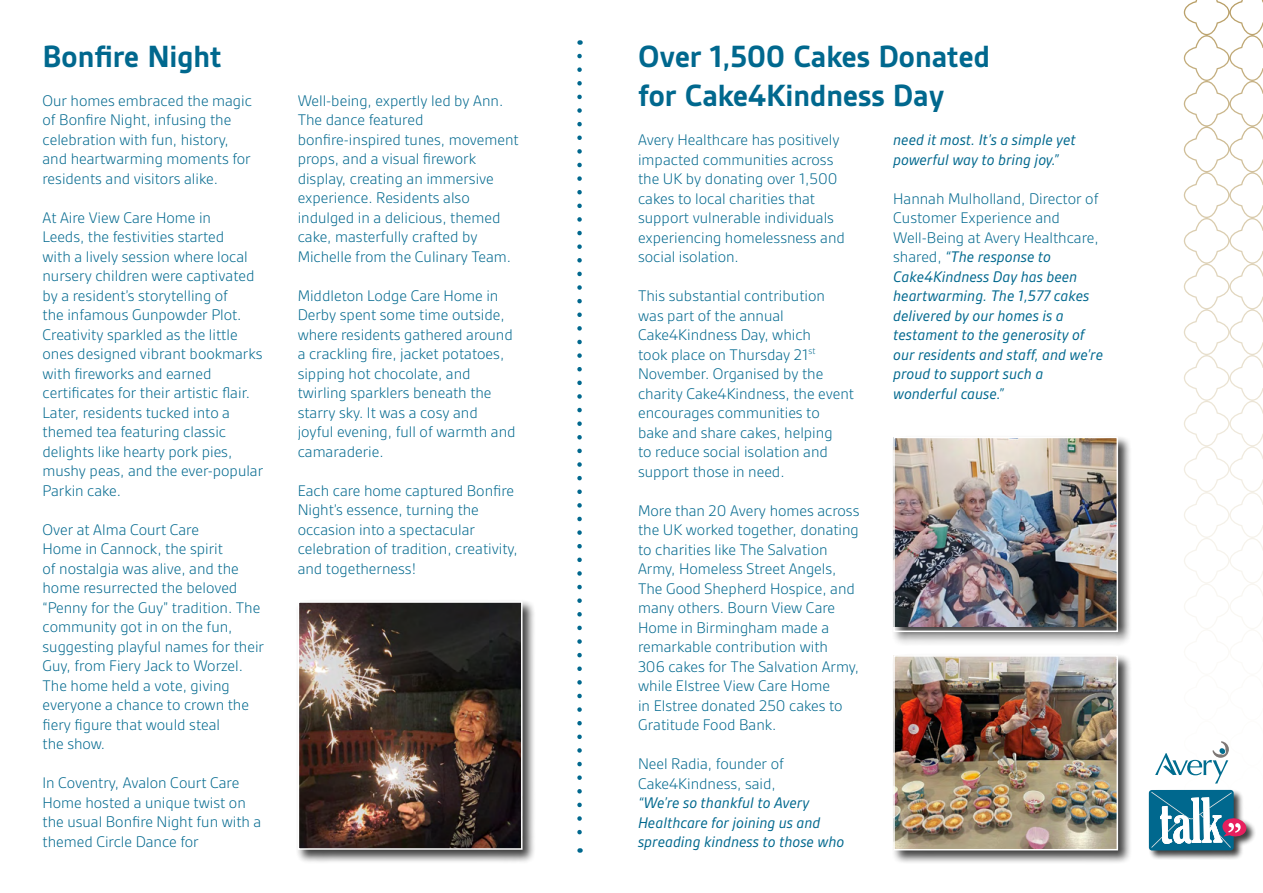
<style>
.page{position:relative;width:1263px;height:893px;background:#fff}
.page>*{position:absolute;margin:0;border:0;box-sizing:border-box;transform-origin:0 0}
.t1{font:700 33px "Gesta";color:#00688e}
.t2{font:300 16.5px/19.5px "Gesta";color:#00688e}
.t3{font:italic 16.5px/19.5px "Gesta";color:#00688e}
.s1{font-weight:300;font-style:normal}
</style>
<div class="page">
<svg style="left:577px;top:56px;width:5px;height:797px"></svg>
<div style="left:891px;top:653px;width:241px;height:212px;background:#000;opacity:.75"></div>
<img style="left:896px;top:658px;width:219px;height:189px">
<div style="left:893px;top:655px;width:225px;height:195px;border:2px solid #fff"></div>
<div style="left:891px;top:435px;width:241px;height:211px;background:#000;opacity:.75"></div>
<img style="left:896px;top:440px;width:219px;height:187px">
<div style="left:893px;top:437px;width:225px;height:195px;border:2px solid #fff"></div>
<div style="left:1147px;top:788px;width:109px;height:72px;background:#000;opacity:.75"></div>
<div style="left:1149px;top:790px;width:85px;height:60px;background:#00688e;border-radius:3px"></div>
<svg style="left:1155px;top:753px;width:29px;height:23px"></svg>
<svg style="left:1151px;top:792px;width:33px;height:56px"></svg>
<div style="left:295px;top:599px;width:242px;height:265px;background:#000;opacity:.75"></div>
<img style="left:301px;top:604px;width:218px;height:243px">
<div style="left:298px;top:601px;width:224px;height:249px;border:2px solid #fff"></div>
<svg style="left:1184px;top:0;width:79px;height:860px"></svg>
<h1 class="t1" style="left:43px;top:37px;width:181px">Bonfire Night</h1>
<p class="t2" style="left:43px;top:90px;width:211px">Our homes embraced the magic of Bonfire Night, infusing the celebration with fun, history, and heartwarming moments for residents and visitors alike.</p>
<p class="t2" style="left:43px;top:207px;width:222px">At Aire View Care Home in<br>Leeds, the festivities started<br>with a lively session where local nursery children were captivated by a resident’s storytelling of<br>the infamous Gunpowder Plot.<br>Creativity sparkled as the little ones designed vibrant bookmarks with fireworks and earned certificates for their artistic flair.<br>Later, residents tucked into a themed tea featuring classic delights like hearty pork pies, mushy peas, and the ever-popular<br>Parkin cake.</p>
<p class="t2" style="left:43px;top:519px;width:223px">Over at Alma Court Care<br>Home in Cannock, the spirit<br>of nostalgia was alive, and the home resurrected the beloved “Penny for the Guy” tradition. The community got in on the fun, suggesting playful names for their<br>Guy, from Fiery Jack to Worzel.<br>The home held a vote, giving everyone a chance to crown the fiery figure that would steal<br>the show.</p>
<p class="t2" style="left:43px;top:773px;width:220px">In Coventry, Avalon Court Care<br>Home hosted a unique twist on the usual Bonfire Night fun with a themed Circle Dance for</p>
<h1 class="t1" style="left:638px;top:37px;width:353px">Over 1,500 Cakes Donated</h1>
<p class="t2" style="left:298px;top:90px;width:207px">Well-being, expertly led by Ann.</p>
<h1 class="t1" style="left:638px;top:77px;width:308px">for Cake4Kindness Day</h1>
<p class="t2" style="left:298px;top:110px;width:223px">The dance featured bonfire-inspired tunes, movement props, and a visual firework display, creating an immersive experience. Residents also indulged in a delicious, themed cake, masterfully crafted by<br>Michelle from the Culinary Team.</p>
<p class="t2" style="left:298px;top:285px;width:219px">Middleton Lodge Care Home in<br>Derby spent some time outside, where residents gathered around a crackling fire, jacket potatoes, sipping hot chocolate, and twirling sparklers beneath the starry sky. It was a cosy and joyful evening, full of warmth and camaraderie.</p>
<p class="t2" style="left:298px;top:480px;width:222px">Each care home captured Bonfire<br>Night’s essence, turning the occasion into a spectacular celebration of tradition, creativity, and togetherness!</p>
<p class="t3" style="left:893px;top:130px;width:184px">need it most. It’s a simple yet powerful way to bring joy.”</p>
<p class="t3" style="left:893px;top:189px;width:211px"><span class="s1">Hannah Mulholland, Director of<br>Customer Experience and<br>Well-Being at Avery Healthcare, shared,</span> “The response to<br>Cake4Kindness Day has been heartwarming. The 1,577 cakes delivered by our homes is a testament to the generosity of our residents and staff, and we’re proud to support such a wonderful cause.”</p>
<p class="t2" style="left:638px;top:130px;width:208px">Avery Healthcare has positively impacted communities across the UK by donating over 1,500 cakes to local charities that support vulnerable individuals experiencing homelessness and social isolation.</p>
<p class="t2" style="left:638px;top:286px;width:217px">This substantial contribution was part of the annual<br>Cake4Kindness Day, which<br>took place on Thursday 21<sup>st<br></sup>November. Organised by the charity Cake4Kindness, the event encourages communities to bake and share cakes, helping<br>to reduce social isolation and support those in need.</p>
<p class="t2" style="left:638px;top:500px;width:223px">More than 20 Avery homes across the UK worked together, donating to charities like The Salvation<br>Army, Homeless Street Angels,<br>The Good Shepherd Hospice, and many others. Bourn View Care<br>Home in Birmingham made a remarkable contribution with<br>306 cakes for The Salvation Army, while Elstree View Care Home<br>in Elstree donated 250 cakes to<br>Gratitude Food Bank.</p>
<p class="t2" style="left:638px;top:754px;width:147px">Neel Radia, founder of<br>Cake4Kindness, said,</p>
<p class="t3" style="left:638px;top:793px;width:208px">“We’re so thankful to Avery<br>Healthcare for joining us and spreading kindness to those who</p>
</div>
